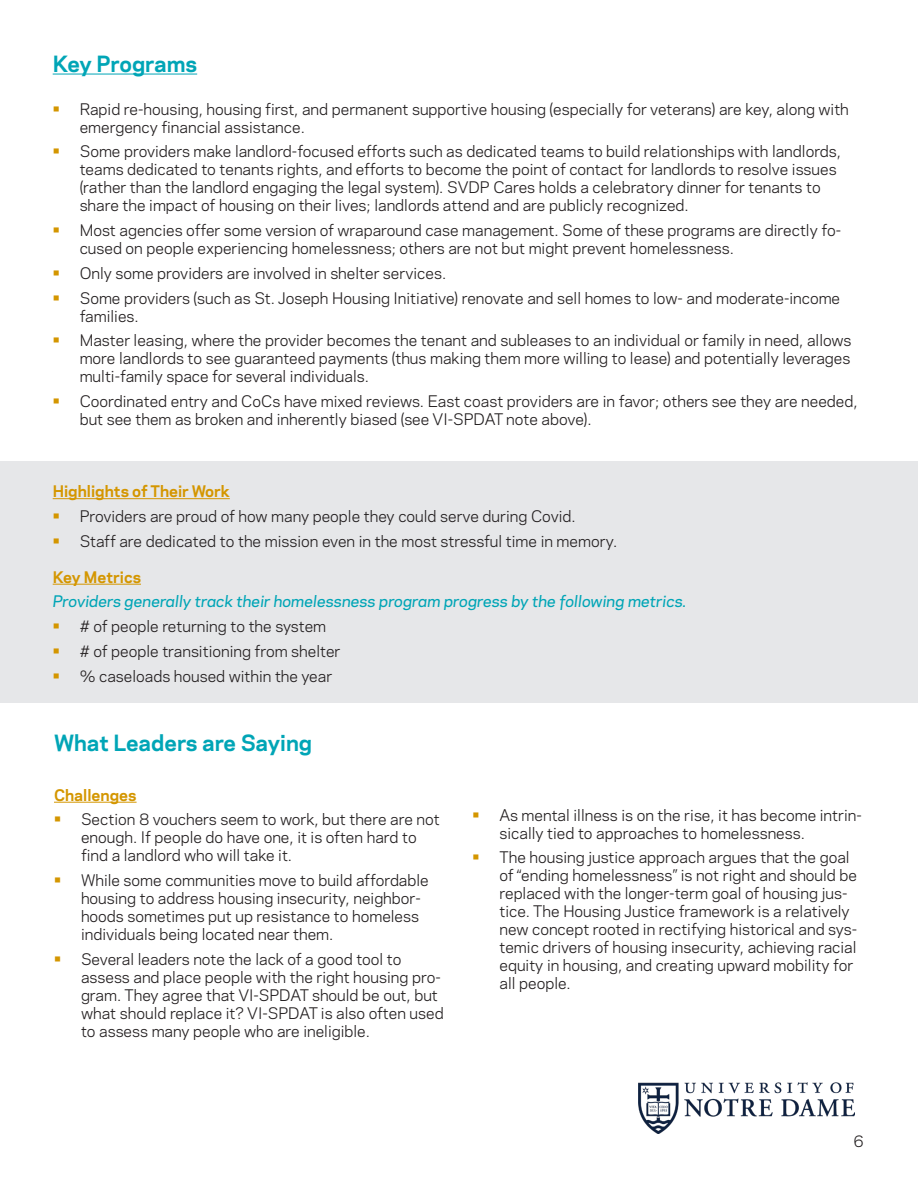
<style>
.page{position:relative;width:918px;height:1188px;background:#fff}
.page>*{position:absolute;margin:0;border:0;box-sizing:border-box;transform-origin:0 0}
.Subhead{font:700 21px "Galaxie Polaris";color:#00a5b6}
.t1{font:15px/18px "Galaxie Polaris";color:#231f20}
.t2{font:italic 500 15px "Galaxie Polaris";color:#00a5b6}
.Subhead-2{font:700 15px "Galaxie Polaris";color:#d49600}
.s1{font-weight:500;font-size:18px;color:#d49600}
</style>
<div class="page">
<div style="left:0;top:461px;width:918px;height:242px;background:#e6e7e9"></div>
<hr style="left:54px;top:802px;width:83px;height:1px;background:#d49600">
<hr style="left:53px;top:74px;width:144px;height:1px;background:#00a5b6">
<hr style="left:53px;top:498px;width:177px;height:1px;background:#d49600">
<hr style="left:53px;top:584px;width:88px;height:1px;background:#d49600">
<img style="left:638px;top:1083px;width:216px;height:50px">
<p class="Subhead" style="left:53px;top:48px;width:146px">Key Programs</p>
<p class="t1" style="left:80px;top:99px;width:771px;text-indent:-27px"><span class="s1">•</span> Rapid re-housing, housing first, and permanent supportive housing (especially for veterans) are key, along with emergency financial assistance.</p>
<p class="t1" style="left:80px;top:142px;width:763px;text-indent:-27px"><span class="s1">•</span> Some providers make landlord-focused efforts such as dedicated teams to build relationships with landlords, teams dedicated to tenants rights, and efforts to become the point of contact for landlords to resolve issues (rather than the landlord engaging the legal system). SVDP Cares holds a celebratory dinner for tenants to share the impact of housing on their lives; landlords attend and are publicly recognized.</p>
<p class="t1" style="left:80px;top:221px;width:763px;text-indent:-27px"><span class="s1">•</span> Most agencies offer some version of wraparound case management. Some of these programs are directly fo&shy;cused on people experiencing homelessness; others are not but might prevent homelessness.</p>
<p class="t1" style="left:53px;top:263px;width:395px"><span class="s1">•</span> Only some providers are involved in shelter services.</p>
<p class="t1" style="left:80px;top:288px;width:762px;text-indent:-27px"><span class="s1">•</span> Some providers (such as St. Joseph Housing Initiative) renovate and sell homes to low- and moderate-income families.</p>
<p class="t1" style="left:80px;top:331px;width:773px;text-align:justify;text-indent:-27px"><span class="s1">•</span> Master leasing, where the provider becomes the tenant and subleases to an individual or family in need, allows more landlords to see guaranteed payments (thus making them more willing to lease) and potentially leverages multi-family space for several individuals.</p>
<p class="t1" style="left:80px;top:392px;width:779px;text-indent:-27px"><span class="s1">•</span> Coordinated entry and CoCs have mixed reviews. East coast providers are in favor; others see they are needed, but see them as broken and inherently biased (see VI-SPDAT note above).</p>
<p class="Subhead-2" style="left:53px;top:480px;width:179px">Highlights of Their Work</p>
<p class="t1" style="left:53px;top:506px;width:525px"><span class="s1">•</span> Providers are proud of how many people they could serve during Covid.</p>
<p class="t1" style="left:53px;top:531px;width:566px"><span class="s1">•</span> Staff are dedicated to the mission even in the most stressful time in memory.</p>
<p class="Subhead-2" style="left:53px;top:566px;width:90px">Key Metrics</p>
<p class="t2" style="left:53px;top:590px;width:635px">Providers generally track their homelessness program progress by the following metrics.</p>
<p class="t1" style="left:53px;top:617px;width:275px"><span class="s1">•</span> # of people returning to the system</p>
<p class="t1" style="left:53px;top:641px;width:289px"><span class="s1">•</span> # of people transitioning from shelter</p>
<p class="t1" style="left:53px;top:666px;width:281px"><span class="s1">•</span> % caseloads housed within the year</p>
<p class="Subhead" style="left:54px;top:727px;width:260px">What Leaders are Saying</p>
<p class="Subhead-2" style="left:54px;top:784px;width:84px">Challenges</p>
<p class="t1" style="left:81px;top:810px;width:360px;text-indent:-27px"><span class="s1">•</span> Section 8 vouchers seem to work, but there are not enough. If people do have one, it is often hard to find a landlord who will take it.</p>
<p class="t1" style="left:81px;top:871px;width:349px;text-indent:-27px"><span class="s1">•</span> While some communities move to build affordable housing to address housing insecurity, neighbor&shy;hoods sometimes put up resistance to homeless individuals being located near them.</p>
<p class="t1" style="left:81px;top:949px;width:364px;text-indent:-27px"><span class="s1">•</span> Several leaders note the lack of a good tool to assess and place people with the right housing pro&shy;gram. They agree that VI-SPDAT should be out, but what should replace it? VI-SPDAT is also often used to assess many people who are ineligible.</p>
<p class="t1" style="left:500px;top:805px;width:364px;text-indent:-27px"><span class="s1">•</span> As mental illness is on the rise, it has become intrin&shy;sically tied to approaches to homelessness.</p>
<p class="t1" style="left:500px;top:848px;width:359px;text-indent:-27px"><span class="s1">•</span> The housing justice approach argues that the goal of “ending homelessness” is not right and should be replaced with the longer-term goal of housing jus&shy;tice. The Housing Justice framework is a relatively new concept rooted in rectifying historical and sys&shy;temic drivers of housing insecurity, achieving racial equity in housing, and creating upward mobility for all people.</p>
<p class="t1" style="left:854px;top:1131px;width:12px">6</p>
</div>
